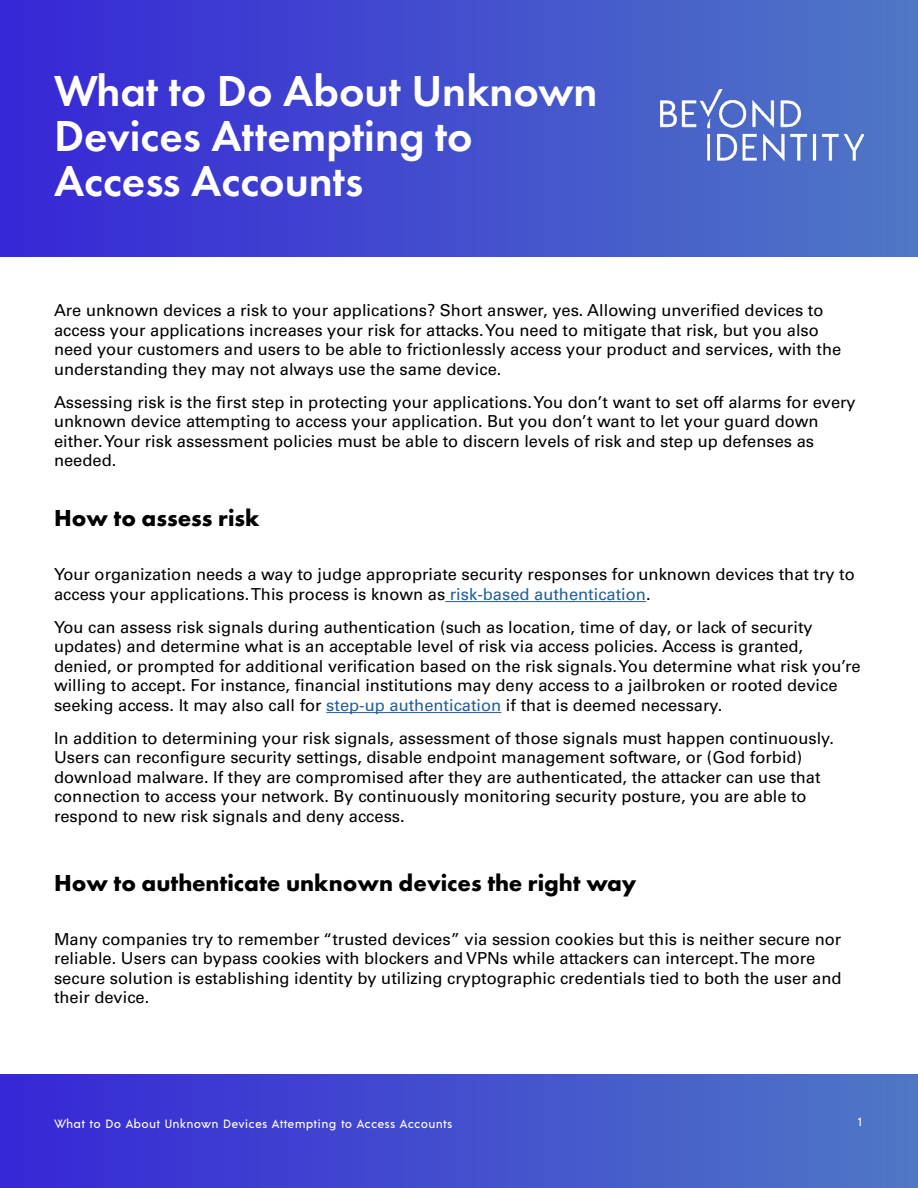
<style>
.page{position:relative;width:918px;height:1188px;background:#fff}
.page>*{position:absolute;margin:0;border:0;box-sizing:border-box;transform-origin:0 0}
.t1{font:600 45px/45px "Futura PT";color:#fff}
.t2{font:700 24px "Futura PT";color:#000}
.Paragraph{font:16.5px/19.5px "Univers LT Std";color:#000}
.t3{font:500 12px "Acre";letter-spacing:.02em;color:#fff}
.s1{color:#215e9e}
</style>
<div class="page">
<div style="left:0;top:1075px;width:918px;height:113px;background:linear-gradient(to right,#3727d6,#4f77c5)"></div>
<div style="left:0;top:0;width:918px;height:256px;background:linear-gradient(to right,#3727d6,#4f78c5)"></div>
<img style="left:660px;top:89px;width:204px;height:71px">
<hr style="left:445px;top:601px;width:201px;height:1px;background:#215e9e">
<hr style="left:326px;top:712px;width:175px;height:1px;background:#215e9e">
<h1 class="t1" style="left:54px;top:68px;width:545px">What to Do About Unknown<br>Devices Attempting to<br>Access Accounts</h1>
<p class="Paragraph" style="left:54px;top:301px;width:789px">Are unknown devices a risk to your applications? Short answer, yes. Allowing unverified devices to access your applications increases your risk for attacks. You need to mitigate that risk, but you also need your customers and users to be able to frictionlessly access your product and services, with the understanding they may not always use the same device.</p>
<p class="Paragraph" style="left:54px;top:392px;width:803px">Assessing risk is the first step in protecting your applications. You don’t want to set off alarms for every unknown device attempting to access your application. But you don’t want to let your guard down either. Your risk assessment policies must be able to discern levels of risk and step up defenses as needed.</p>
<h2 class="t2" style="left:54px;top:503px;width:207px">How to assess risk</h2>
<p class="Paragraph" style="left:54px;top:565px;width:802px">Your organization needs a way to judge appropriate security responses for unknown devices that try to access your applications. This process is known as <span class="s1">risk-based authentication</span>.</p>
<p class="Paragraph" style="left:54px;top:617px;width:808px">You can assess risk signals during authentication (such as location, time of day, or lack of security updates) and determine what is an acceptable level of risk via access policies. Access is granted, denied, or prompted for additional verification based on the risk signals. You determine what risk you’re willing to accept. For instance, financial institutions may deny access to a jailbroken or rooted device seeking access. It may also call for <span class="s1">step-up authentication</span> if that is deemed necessary.</p>
<p class="Paragraph" style="left:54px;top:728px;width:782px">In addition to determining your risk signals, assessment of those signals must happen continuously.<br>Users can reconfigure security settings, disable endpoint management software, or (God forbid) download malware. If they are compromised after they are authenticated, the attacker can use that connection to access your network. By continuously monitoring security posture, you are able to respond to new risk signals and deny access.</p>
<h2 class="t2" style="left:54px;top:867px;width:584px">How to authenticate unknown devices the right way</h2>
<p class="Paragraph" style="left:54px;top:929px;width:789px">Many companies try to remember “trusted devices” via session cookies but this is neither secure nor reliable. Users can bypass cookies with blockers and VPNs while attackers can intercept. The more secure solution is establishing identity by utilizing cryptographic credentials tied to both the user and their device.</p>
<p class="t3" style="left:54px;top:1115px;width:400px">What to Do About Unknown Devices Attempting to Access Accounts</p>
<p class="t3" style="left:858px;top:1114px;width:6px">1</p>
</div>
